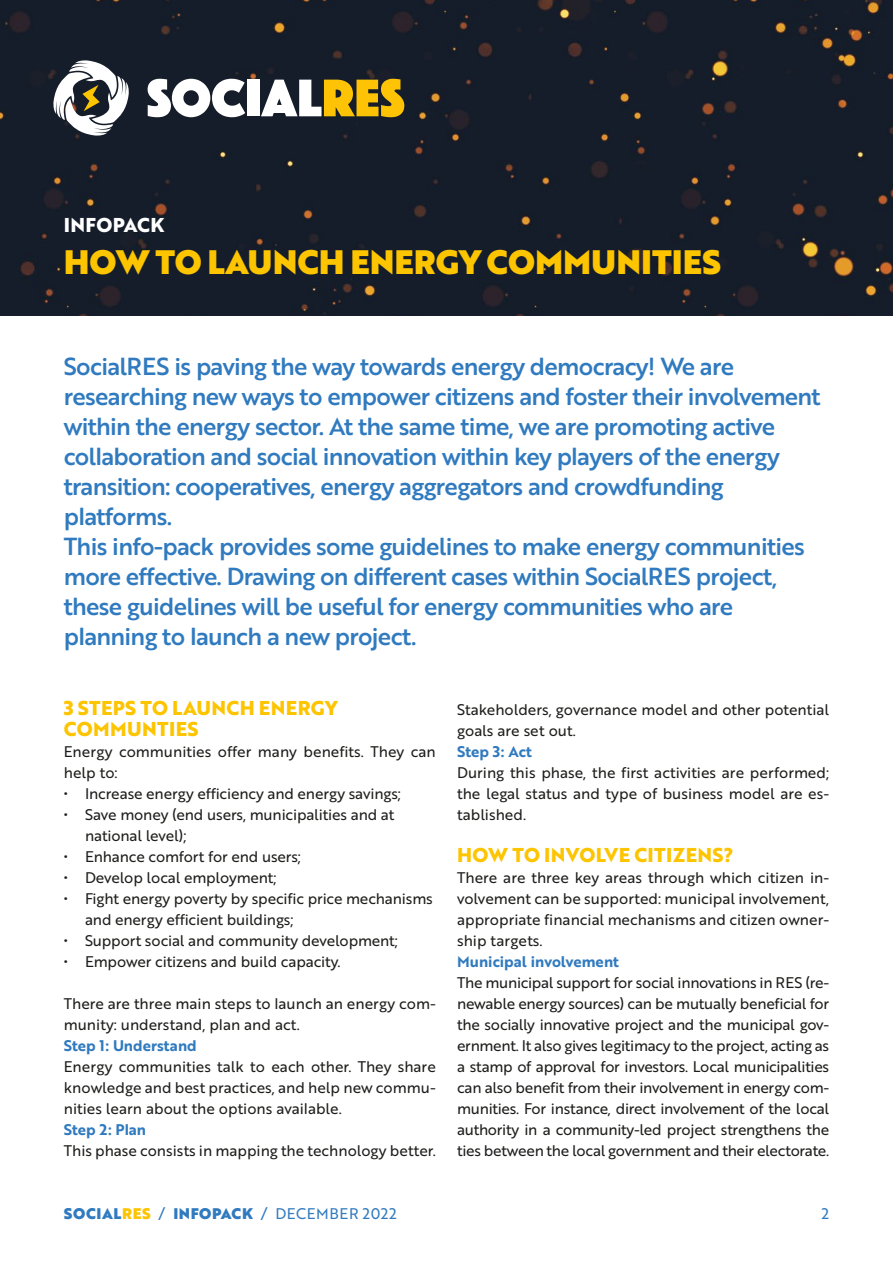
<style>
.page{position:relative;width:893px;height:1263px;background:#fff}
.page>*{position:absolute;margin:0;border:0;box-sizing:border-box;transform-origin:0 0}
.t1{font:33px "Brother 1816 Black";color:#fdc400}
.t2{font:24px/30px "Brother 1816 Medium";letter-spacing:-.03em;color:#307abf}
.t3{font:700 19.5px/21px "Brother 1816 Extra";letter-spacing:.02em;color:#fdc400}
.t4{font:700 19.5px "Brother 1816 Extra";letter-spacing:.02em;color:#fff}
.t5{font:15px/21px "Brother 1816 Regular";color:#1d1d1b}
.t6{font:15px "Brother 1816 Bold";color:#307abf}
.t7{font:15px "Brother 1816 Black";letter-spacing:.04em;color:#307abf}
.t8{font:15px "Brother 1816 Regular";color:#307abf}
.s1{color:#fdc400}
.s2{font-family:"Brother 1816 Regular"}
</style>
<div class="page">
<div style="left:0;top:0;width:893px;height:316px;background:#151d2a"></div>
<svg style="left:53px;top:60px;width:76px;height:76px"></svg>
<svg style="left:148px;top:79px;width:97px;height:38px"></svg>
<div style="left:247px;top:80px;width:12px;height:36px;background:#fff"></div>
<svg style="left:261px;top:79px;width:143px;height:38px"></svg>
<h3 class="t4" style="left:64px;top:210px;width:102px">INFOPACK</h3>
<h1 class="t1" style="left:64px;top:236px;width:659px">HOW TO LAUNCH ENERGY COMMUNITIES</h1>
<p class="t2" style="left:64px;top:351px;width:758px">SocialRES is paving the way towards energy democracy! We are researching new ways to empower citizens and foster their involvement within the energy sector. At the same time, we are promoting active collaboration and social innovation within key players of the energy transition: cooperatives, energy aggregators and crowdfunding platforms.<br>This info-pack provides some guidelines to make energy communities more effective. Drawing on different cases within SocialRES project, these guidelines will be useful for energy communities who are planning to launch a new project.</p>
<h3 class="t3" style="left:64px;top:697px;width:275px">3 STEPS TO LAUNCH ENERGY<br>COMMUNTIES</h3>
<p class="t5" style="left:64px;top:740px;width:374px">Energy communities offer many benefits. They can help to:</p>
<p class="t5" style="left:64px;top:782px;width:339px">• Increase energy efficiency and energy savings;</p>
<p class="t5" style="left:85px;top:803px;width:311px;text-indent:-21px">• Save money (end users, municipalities and at national level);</p>
<p class="t5" style="left:64px;top:845px;width:239px">• Enhance comfort for end users;</p>
<p class="t5" style="left:64px;top:866px;width:214px">• Develop local employment;</p>
<p class="t5" style="left:85px;top:887px;width:349px;text-indent:-21px">• Fight energy poverty by specific price mechanisms and energy efficient buildings;</p>
<p class="t5" style="left:64px;top:929px;width:335px">• Support social and community development;</p>
<p class="t5" style="left:64px;top:950px;width:278px">• Empower citizens and build capacity.</p>
<p class="t5" style="left:64px;top:992px;width:374px">There are three main steps to launch an energy com&shy;munity: understand, plan and act.</p>
<p class="t6" style="left:64px;top:1034px;width:135px">Step 1: Understand</p>
<p class="t5" style="left:64px;top:1055px;width:374px;text-align:justify">Energy communities talk to each other. They share knowledge and best practices, and help new commu&shy;nities learn about the options available.</p>
<p class="t6" style="left:64px;top:1118px;width:84px">Step 2: Plan</p>
<p class="t5" style="left:64px;top:1139px;width:374px">This phase consists in mapping the technology better.</p>
<p class="t5" style="left:457px;top:698px;width:374px">Stakeholders, governance model and other potential goals are set out.</p>
<p class="t6" style="left:457px;top:740px;width:76px">Step 3: Act</p>
<p class="t5" style="left:457px;top:761px;width:374px;text-align:justify">During this phase, the first activities are performed; the legal status and type of business model are es&shy;tablished.</p>
<h3 class="t3" style="left:457px;top:844px;width:278px">HOW TO INVOLVE CITIZENS?</h3>
<p class="t5" style="left:457px;top:866px;width:374px;text-align:justify">There are three key areas through which citizen in&shy;volvement can be supported: municipal involvement, appropriate financial mechanisms and citizen owner&shy;ship targets.</p>
<p class="t6" style="left:457px;top:950px;width:163px">Municipal involvement</p>
<p class="t5" style="left:457px;top:971px;width:374px;text-align:justify">The municipal support for social innovations in RES (re&shy;newable energy sources) can be mutually beneficial for the socially innovative project and the municipal gov&shy;ernment. It also gives legitimacy to the project, acting as a stamp of approval for investors. Local municipalities can also benefit from their involvement in energy com&shy;munities. For instance, direct involvement of the local authority in a community-led project strengthens the ties between the local government and their electorate.</p>
<p class="t7" style="left:64px;top:1202px;width:334px">SOCIAL<span class="s1">RES</span> <span class="s2">/</span> INFOPACK <span class="s2">/ DECEMBER 2022</span></p>
<p class="t8" style="left:821px;top:1202px;width:9px">2</p>
</div>
